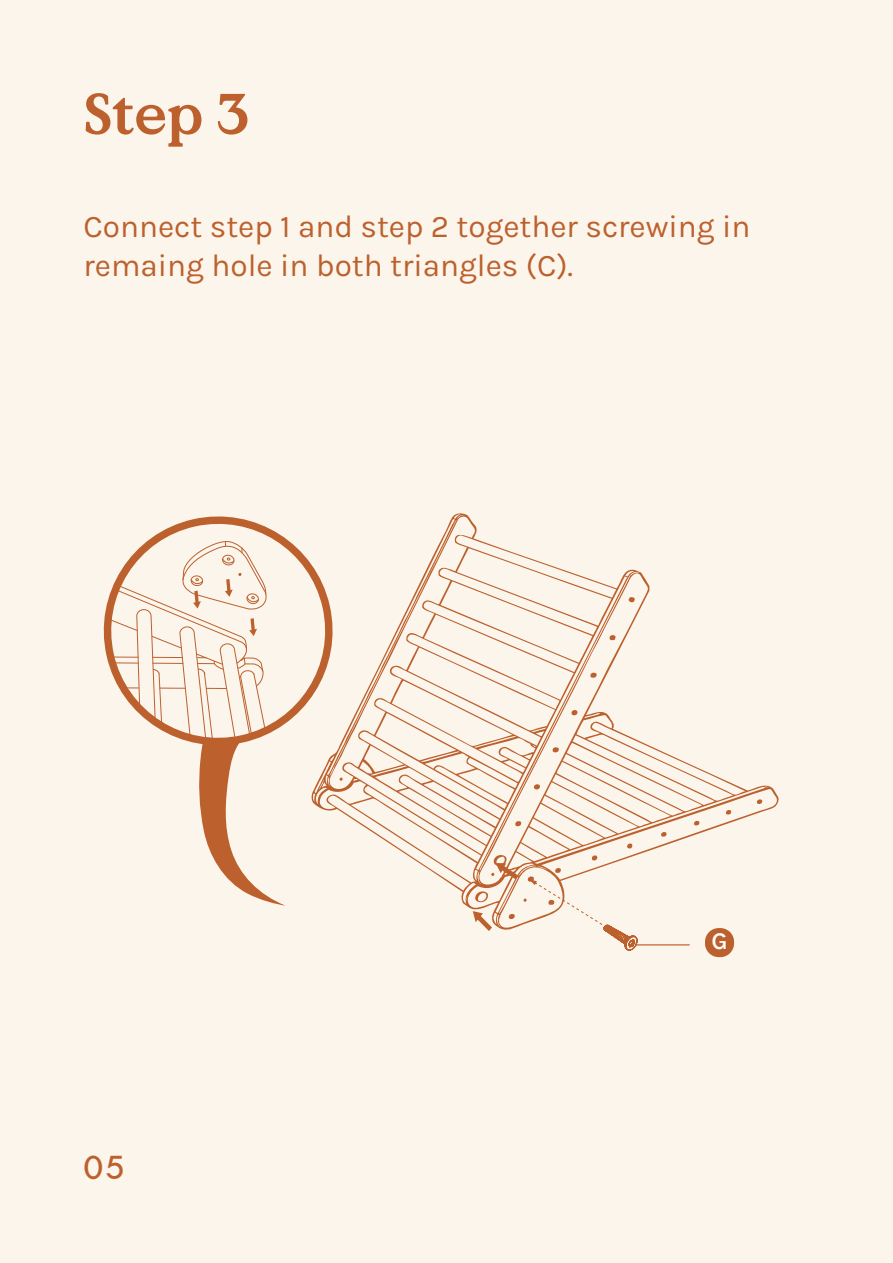
<style>
.page{position:relative;width:893px;height:1263px;background:#fff}
.page>*{position:absolute;margin:0;border:0;box-sizing:border-box;transform-origin:0 0}
.t1{font:700 57px "Value Serif Pro";color:#bc612d}
.t2{font:500 33px "Simpel";color:#bc612d}
.t3{font:31.5px/39px "Karla";color:#bc612d}
.t4{font:600 24.3px "Karla";color:#fff}
</style>
<div class="page">
<div style="left:1px;top:0;width:892px;height:1263px;background:#fcf5ec"></div>
<svg style="left:311px;top:513px;width:468px;height:418px"></svg>
<svg style="left:164px;top:513px;width:175px;height:239px"></svg>
<svg style="left:337px;top:777px;width:6px;height:6px"></svg>
<svg style="left:103px;top:530px;width:182px;height:376px"></svg>
<hr style="left:637px;top:944px;width:52px;height:1px;background:#bc612d">
<div style="left:705px;top:928px;width:29px;height:29px;background:#bc612d;border-radius:14px"></div>
<svg style="left:473px;top:820px;width:195px;height:131px"></svg>
<h1 class="t1" style="left:83px;top:80px;width:168px">Step 3</h1>
<p class="t3" style="left:84px;top:206px;width:668px">Connect step 1 and step 2 together screwing in remaing hole in both triangles (C).</p>
<p class="t2" style="left:84px;top:1147px;width:42px">05</p>
<p class="t4" style="left:711px;top:926px;width:18px">G</p>
</div>
